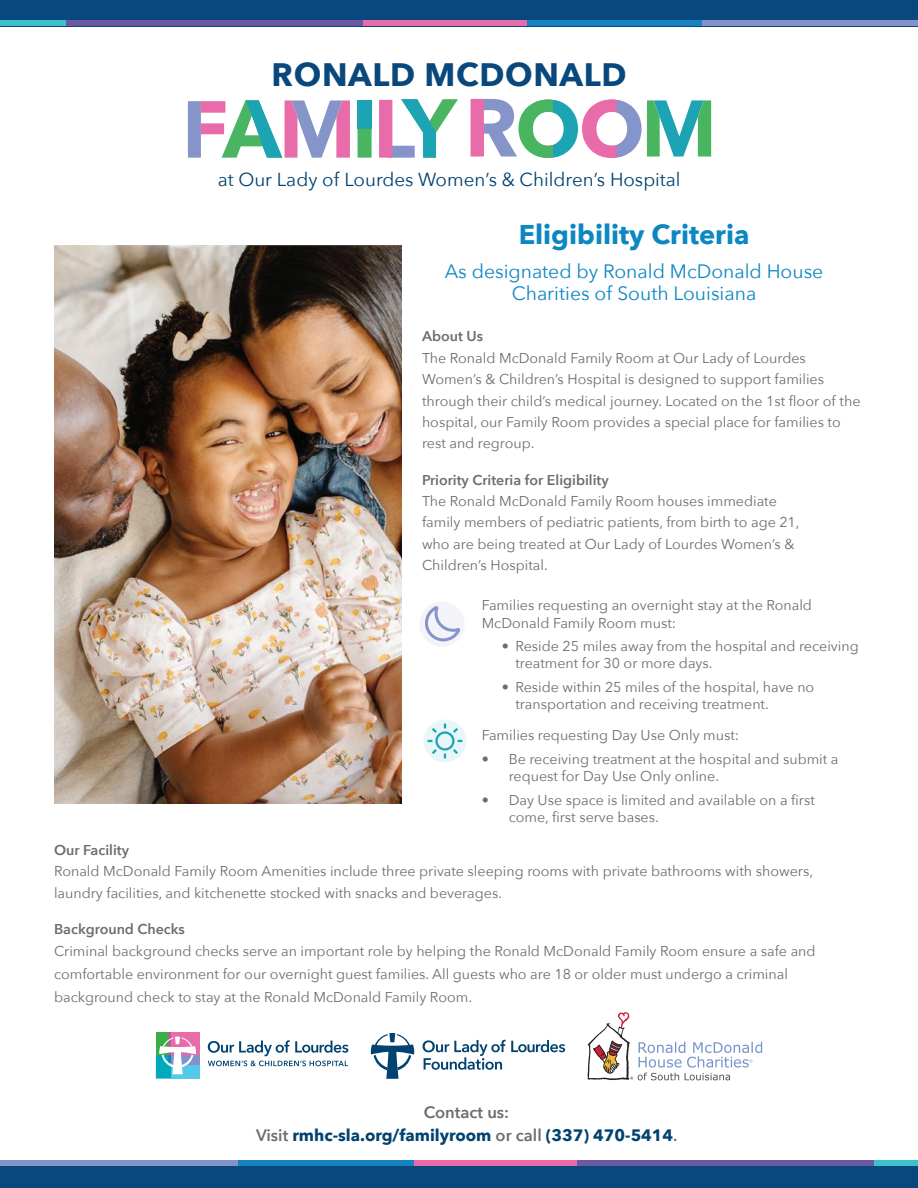
<style>
.page{position:relative;width:918px;height:1188px;background:#fff}
.page>*{position:absolute;margin:0;border:0;box-sizing:border-box;transform-origin:0 0}
.t1{font:700 32.4px "Avenir Next";letter-spacing:.02em;color:#08487c}
.Subhead{font:700 27.15px "Avenir Next";color:#0c87c2}
.Subhead-2{font:19.35px/22.8px "Avenir Next";color:#0c87c2;text-align:center}
.t2{font:18.75px "Avenir Next";color:#004270}
.Body_Copy{font:700 16.5px "Avenir Next";color:#004270}
.Body_Copy-2{font:600 16.5px "Avenir Next";color:#6c6d70}
.Body_Copy-3{font:14.25px/21.5px "Avenir Next";color:#6c6d70}
.Body_Copy-4{font:600 14.25px "Avenir Next";color:#6c6d70}
.s1{font-weight:600;color:#6c6d70}
</style>
<div class="page">
<div style="left:419px;top:601px;width:46px;height:46px;background:#f3f4f9;border-radius:50%"></div>
<svg style="left:188px;top:100px;width:162px;height:58px"></svg>
<div style="left:358px;top:100px;width:14px;height:29px;background:#1ca4b4"></div>
<svg style="left:358px;top:129px;width:14px;height:29px"></svg>
<svg style="left:379px;top:99px;width:79px;height:59px"></svg>
<svg style="left:471px;top:99px;width:240px;height:59px"></svg>
<svg style="left:587px;top:1012px;width:175px;height:68px"></svg>
<svg style="left:371px;top:1033px;width:43px;height:46px"></svg>
<svg style="left:423px;top:1040px;width:142px;height:30px"></svg>
<div style="left:156px;top:1032px;width:13px;height:23px;background:#39af49"></div>
<div style="left:171px;top:1032px;width:29px;height:33px;background:#e86ca9"></div>
<div style="left:171px;top:1065px;width:29px;height:14px;background:#55c9e9"></div>
<hr style="left:169px;top:1032px;width:2px;height:23px;background:#ad6289">
<div style="left:171px;top:1055px;width:29px;height:10px;background:#8392c9"></div>
<svg style="left:156px;top:1037px;width:40px;height:42px"></svg>
<svg style="left:208px;top:1040px;width:140px;height:26px"></svg>
<div style="left:0;top:0;width:918px;height:26px;background:#08487c"></div>
<div style="left:0;top:20px;width:224px;height:6px;background:#3ec1cb"></div>
<div style="left:450px;top:20px;width:256px;height:6px;background:#1583c1"></div>
<div style="left:353px;top:20px;width:173px;height:6px;background:#e86ca9"></div>
<div style="left:66px;top:20px;width:296px;height:6px;background:#6a58a5"></div>
<div style="left:702px;top:20px;width:216px;height:6px;background:#8392c9"></div>
<div style="left:0;top:1161px;width:918px;height:27px;background:#08487c"></div>
<div style="left:716px;top:1161px;width:202px;height:5px;background:#3ec1cb"></div>
<div style="left:234px;top:1161px;width:256px;height:5px;background:#1583c1"></div>
<div style="left:414px;top:1161px;width:173px;height:5px;background:#e86ca9"></div>
<div style="left:578px;top:1161px;width:296px;height:5px;background:#6a58a5"></div>
<div style="left:0;top:1161px;width:238px;height:5px;background:#8392c9"></div>
<img style="left:54px;top:246px;width:348px;height:558px">
<svg style="left:425px;top:605px;width:36px;height:37px"></svg>
<svg style="left:423px;top:720px;width:43px;height:42px"></svg>
<svg style="left:425px;top:721px;width:40px;height:40px;background:#d0ecef"></svg>
<p class="t1" style="left:272px;top:47px;width:356px">RONALD MCDONALD</p>
<p class="t2" style="left:218px;top:164px;width:464px">at Our Lady of Lourdes Women’s &amp; Children’s Hospital</p>
<p class="Subhead" style="left:519px;top:211px;width:232px">Eligibility Criteria</p>
<p class="Subhead-2" style="left:445px;top:259px;width:380px">As designated by Ronald McDonald House<br>Charities of South Louisiana</p>
<p class="Body_Copy-4" style="left:422px;top:324px;width:63px">About Us</p>
<p class="Body_Copy-3" style="left:422px;top:347px;width:440px">The Ronald McDonald Family Room at Our Lady of Lourdes Women’s &amp; Children’s Hospital is designed to support families through their child’s medical journey. Located on the 1st floor of the hospital, our Family Room provides a special place for families to rest and regroup.</p>
<p class="Body_Copy-4" style="left:422px;top:467px;width:188px">Priority Criteria for Eligibility</p>
<p class="Body_Copy-3" style="left:422px;top:490px;width:379px">The Ronald McDonald Family Room houses immediate family members of pediatric patients, from birth to age 21, who are being treated at Our Lady of Lourdes Women’s &amp; Children’s Hospital.</p>
<p class="Body_Copy-3" style="left:482px;top:596px;width:332px;line-height:17.1px">Families requesting an overnight stay at the Ronald<br>McDonald Family Room must:</p>
<p class="Body_Copy-3" style="left:515px;top:637px;width:345px;line-height:17.1px;text-indent:-14px">• Reside 25 miles away from the hospital and receiving treatment for 30 or more days.</p>
<p class="Body_Copy-3" style="left:515px;top:678px;width:300px;line-height:17.1px;text-indent:-14px">• Reside within 25 miles of the hospital, have no transportation and receiving treatment.</p>
<p class="Body_Copy-3" style="left:482px;top:724px;width:259px">Families requesting Day Use Only must:</p>
<p class="Body_Copy-3" style="left:509px;top:750px;width:331px;line-height:17.1px;text-indent:-27px">• Be receiving treatment at the hospital and submit a request for Day Use Only online.</p>
<p class="Body_Copy-3" style="left:509px;top:791px;width:308px;line-height:17.1px;text-indent:-27px">• Day Use space is limited and available on a first come, first serve bases.</p>
<p class="Body_Copy-4" style="left:54px;top:838px;width:77px">Our Facility</p>
<p class="Body_Copy-3" style="left:54px;top:860px;width:761px">Ronald McDonald Family Room Amenities include three private sleeping rooms with private bathrooms with showers, laundry facilities, and kitchenette stocked with snacks and beverages.</p>
<p class="Body_Copy-4" style="left:54px;top:917px;width:132px">Background Checks</p>
<p class="Body_Copy-3" style="left:54px;top:938px;width:763px;line-height:23.1px">Criminal background checks serve an important role by helping the Ronald McDonald Family Room ensure a safe and comfortable environment for our overnight guest families. All guests who are 18 or older must undergo a criminal background check to stay at the Ronald McDonald Family Room.</p>
<p class="Body_Copy-2" style="left:424px;top:1098px;width:87px">Contact us:</p>
<p class="Body_Copy" style="left:256px;top:1121px;width:423px"><span class="s1">Visit</span> rmhc-sla.org/familyroom <span class="s1">or call</span> (337) 470-5414<span class="s1">.</span></p>
</div>
